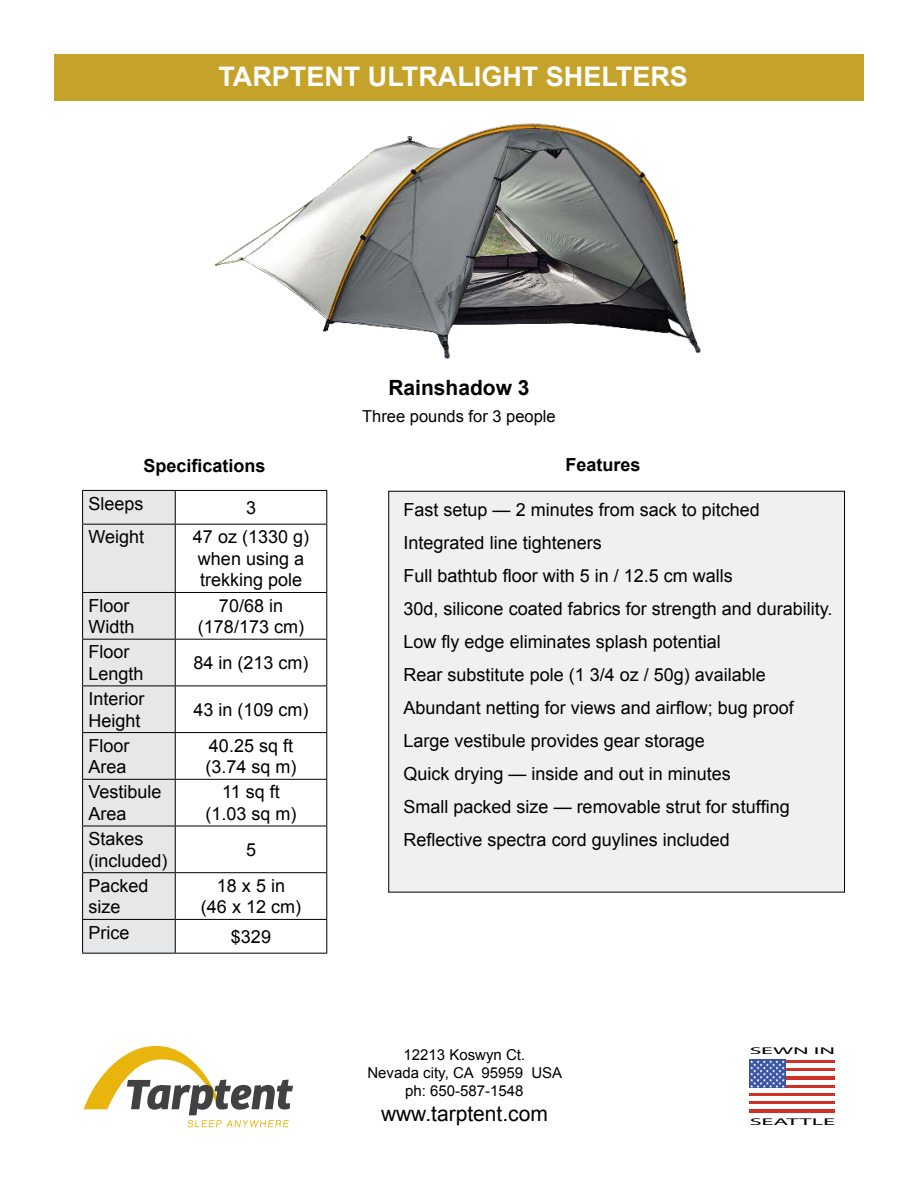
<style>
.page{position:relative;width:918px;height:1188px;background:#fff}
.page>*{position:absolute;margin:0;border:0;box-sizing:border-box;transform-origin:0 0}
.t1{font:700 27px "Arial";color:#fff}
.t2{font:21px "Arial";color:#000}
.t3{font:700 21px "Arial";color:#000}
.t4{font:18px/21.6px "Arial";color:#000}
.t5{font:700 18px "Arial";color:#000}
.t6{font:16.5px "Arial";color:#000}
.t7{font:15px/18px "Arial";color:#000;text-align:center}
.t8{font:9.75px "Myriad Pro";color:#010101;scale:2.5 1}
.t9{font:9.75px "Myriad Pro";color:#010101;scale:2.43 1}
</style>
<div class="page">
<div style="left:54px;top:54px;width:810px;height:46px;background:#c5a229"></div>
<div style="left:389px;top:491px;width:456px;height:401px;background:#f0f0f1"></div>
<div style="left:83px;top:491px;width:92px;height:462px;background:#e6e7e8"></div>
<hr style="left:82px;top:490px;width:93px;height:1px;background:#000">
<hr style="left:82px;top:491px;width:1px;height:33px;background:#000">
<hr style="left:175px;top:490px;width:152px;height:1px;background:#000">
<hr style="left:175px;top:491px;width:1px;height:33px;background:#000">
<hr style="left:326px;top:491px;width:1px;height:33px;background:#000">
<hr style="left:82px;top:524px;width:93px;height:1px;background:#000">
<hr style="left:82px;top:525px;width:1px;height:67px;background:#000">
<hr style="left:175px;top:524px;width:152px;height:1px;background:#000">
<hr style="left:175px;top:525px;width:1px;height:67px;background:#000">
<hr style="left:326px;top:525px;width:1px;height:67px;background:#000">
<hr style="left:82px;top:592px;width:93px;height:1px;background:#000">
<hr style="left:82px;top:593px;width:1px;height:46px;background:#000">
<hr style="left:175px;top:592px;width:152px;height:1px;background:#000">
<hr style="left:175px;top:593px;width:1px;height:46px;background:#000">
<hr style="left:326px;top:593px;width:1px;height:46px;background:#000">
<hr style="left:82px;top:639px;width:93px;height:1px;background:#000">
<hr style="left:82px;top:640px;width:1px;height:46px;background:#000">
<hr style="left:175px;top:639px;width:152px;height:1px;background:#000">
<hr style="left:175px;top:640px;width:1px;height:46px;background:#000">
<hr style="left:326px;top:640px;width:1px;height:46px;background:#000">
<hr style="left:82px;top:686px;width:93px;height:1px;background:#000">
<hr style="left:82px;top:686px;width:1px;height:46px;background:#000">
<hr style="left:175px;top:686px;width:152px;height:1px;background:#000">
<hr style="left:175px;top:686px;width:1px;height:46px;background:#000">
<hr style="left:326px;top:686px;width:1px;height:46px;background:#000">
<hr style="left:82px;top:732px;width:93px;height:1px;background:#000">
<hr style="left:82px;top:733px;width:1px;height:46px;background:#000">
<hr style="left:175px;top:732px;width:152px;height:1px;background:#000">
<hr style="left:175px;top:733px;width:1px;height:46px;background:#000">
<hr style="left:326px;top:733px;width:1px;height:46px;background:#000">
<hr style="left:82px;top:779px;width:93px;height:1px;background:#000">
<hr style="left:82px;top:780px;width:1px;height:46px;background:#000">
<hr style="left:175px;top:779px;width:152px;height:1px;background:#000">
<hr style="left:175px;top:780px;width:1px;height:46px;background:#000">
<hr style="left:326px;top:780px;width:1px;height:46px;background:#000">
<hr style="left:82px;top:826px;width:93px;height:1px;background:#000">
<hr style="left:82px;top:826px;width:1px;height:46px;background:#000">
<hr style="left:175px;top:826px;width:152px;height:1px;background:#000">
<hr style="left:175px;top:826px;width:1px;height:46px;background:#000">
<hr style="left:326px;top:826px;width:1px;height:46px;background:#000">
<hr style="left:82px;top:872px;width:93px;height:1px;background:#000">
<hr style="left:82px;top:873px;width:1px;height:46px;background:#000">
<hr style="left:175px;top:872px;width:152px;height:1px;background:#000">
<hr style="left:175px;top:873px;width:1px;height:46px;background:#000">
<hr style="left:326px;top:873px;width:1px;height:46px;background:#000">
<hr style="left:82px;top:919px;width:93px;height:1px;background:#000">
<hr style="left:82px;top:920px;width:1px;height:33px;background:#000">
<hr style="left:175px;top:919px;width:152px;height:1px;background:#000">
<hr style="left:175px;top:920px;width:1px;height:33px;background:#000">
<hr style="left:326px;top:920px;width:1px;height:33px;background:#000">
<hr style="left:82px;top:953px;width:93px;height:1px;background:#000">
<hr style="left:175px;top:953px;width:152px;height:1px;background:#000">
<img style="left:215px;top:124px;width:486px;height:235px">
<svg style="left:84px;top:1046px;width:209px;height:81px"></svg>
<svg style="left:749px;top:1060px;width:86px;height:53px;fill:#d22f27"></svg>
<div style="left:749px;top:1060px;width:37px;height:28px;background:#3a54a5"></div>
<svg style="left:750px;top:1060px;width:35px;height:28px"></svg>
<hr style="left:786px;top:1064px;width:49px;height:4px;background:#fff">
<hr style="left:786px;top:1072px;width:49px;height:4px;background:#fff">
<hr style="left:786px;top:1080px;width:49px;height:4px;background:#fff">
<hr style="left:749px;top:1088px;width:86px;height:4px;background:#fff">
<hr style="left:749px;top:1096px;width:86px;height:4px;background:#fff">
<div style="left:749px;top:1104px;width:86px;height:5px;background:#fff"></div>
<h1 class="t1" style="left:218px;top:59px;width:468px">Tarptent Ultralight Shelters</h1>
<p class="t5" style="left:143px;top:454px;width:124px">Specifications</p>
<p class="t4" style="left:89px;top:493px;width:57px">Sleeps</p>
<p class="t4" style="left:246px;top:497px;width:12px">3</p>
<p class="t4" style="left:89px;top:526px;width:57px">Weight</p>
<p class="t4" style="left:193px;top:526px;width:118px">47 oz (1330 g) when using a trekking pole</p>
<p class="t4" style="left:89px;top:595px;width:48px">Floor<br>Width</p>
<p class="t4" style="left:198px;top:595px;width:108px;text-align:center">70/68 in (178/173 cm)</p>
<p class="t4" style="left:89px;top:641px;width:57px">Floor<br>Length</p>
<p class="t4" style="left:193px;top:652px;width:117px">84 in (213 cm)</p>
<p class="t4" style="left:89px;top:688px;width:58px">Interior<br>Height</p>
<p class="t4" style="left:193px;top:699px;width:117px">43 in (109 cm)</p>
<p class="t4" style="left:89px;top:735px;width:43px">Floor<br>Area</p>
<p class="t4" style="left:205px;top:735px;width:93px">40.25 sq ft (3.74 sq m)</p>
<p class="t4" style="left:89px;top:782px;width:75px">Vestibule<br>Area</p>
<p class="t4" style="left:205px;top:782px;width:93px;text-align:center">11 sq ft (1.03 sq m)</p>
<p class="t4" style="left:89px;top:828px;width:81px">Stakes (included)</p>
<p class="t4" style="left:246px;top:839px;width:12px">5</p>
<p class="t4" style="left:89px;top:875px;width:62px">Packed size</p>
<p class="t4" style="left:201px;top:875px;width:102px;text-align:center">18 x 5 in<br>(46 x 12 cm)</p>
<p class="t4" style="left:89px;top:922px;width:43px">Price</p>
<p class="t4" style="left:231px;top:926px;width:42px">$329</p>
<p class="t3" style="left:388px;top:373px;width:143px">Rainshadow 3</p>
<p class="t6" style="left:362px;top:405px;width:195px">Three pounds for 3 people</p>
<p class="t5" style="left:566px;top:453px;width:77px">Features</p>
<p class="t4" style="left:404px;top:493px;width:430px;line-height:33px">Fast setup — 2 minutes from sack to pitched Integrated line tighteners<br>Full bathtub floor with 5 in / 12.5 cm walls<br>30d, silicone coated fabrics for strength and durability.<br>Low fly edge eliminates splash potential<br>Rear substitute pole (1 3/4 oz / 50g) available Abundant netting for views and airflow; bug proof Large vestibule provides gear storage<br>Quick drying — inside and out in minutes<br>Small packed size — removable strut for stuffing Reflective spectra cord guylines included</p>
<p class="t7" style="left:367px;top:1046px;width:196px">12213 Koswyn Ct.<br>Nevada city, CA 95959 USA ph: 650-587-1548</p>
<p class="t2" style="left:381px;top:1100px;width:168px">www.tarptent.com</p>
<p class="t9" style="left:749px;top:1044px;width:37px">SEWN IN</p>
<p class="t8" style="left:749px;top:1116px;width:36px">SEATTLE</p>
</div>
